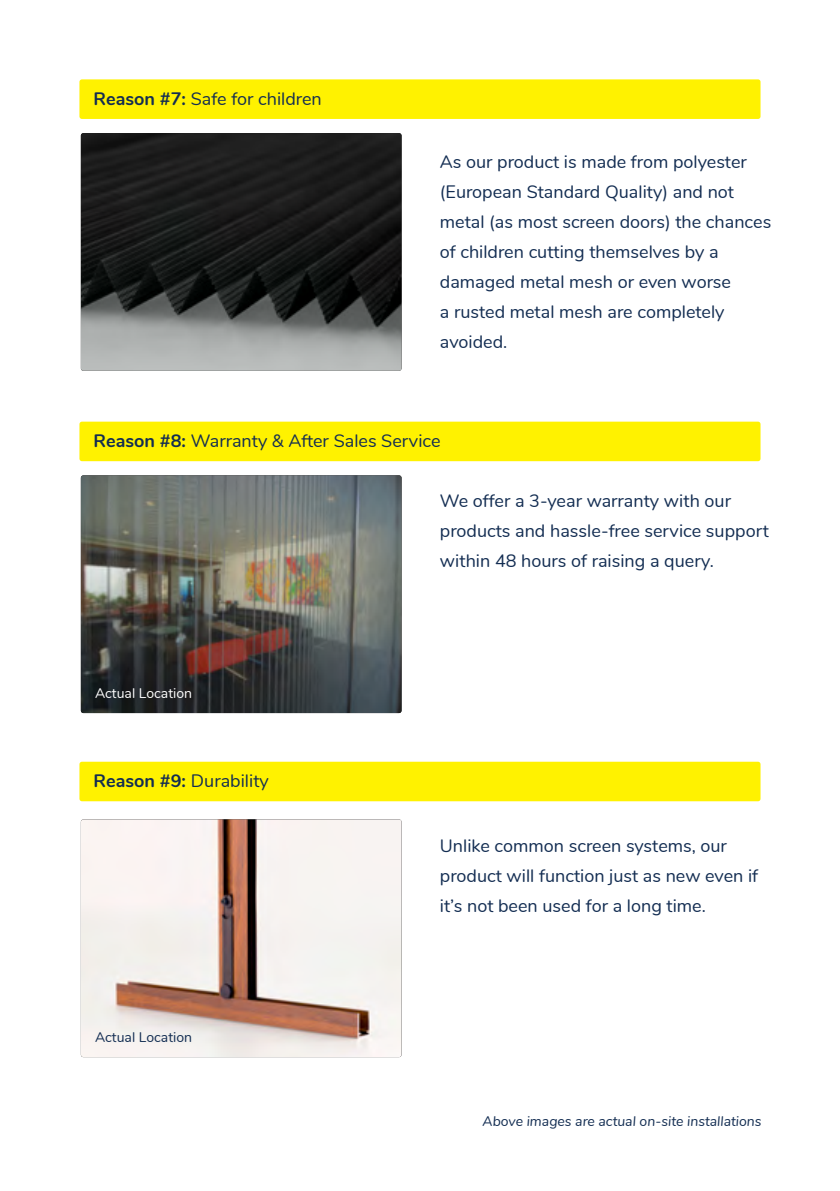
<style>
.page{position:relative;width:840px;height:1191px;background:#fff}
.page>*{position:absolute;margin:0;border:0;box-sizing:border-box;transform-origin:0 0}
.t1{font:18px/30px "Nunito";color:#132d52}
.t2{font:italic 14px "Nunito";color:#132d52}
.t3{font:14px "Nunito";color:#132d52}
.t4{font:14px "Nunito";color:#fff}
.s1{font-weight:700}
</style>
<div class="page">
<img style="left:81px;top:133px;width:320px;height:238px">
<img style="left:81px;top:475px;width:320px;height:238px">
<img style="left:81px;top:819px;width:320px;height:238px">
<div style="left:79px;top:79px;width:681px;height:40px;background:#fff200;border-radius:3px"></div>
<div style="left:79px;top:421px;width:681px;height:40px;background:#fff200;border-radius:3px"></div>
<div style="left:79px;top:761px;width:681px;height:40px;background:#fff200;border-radius:3px"></div>
<p class="t1" style="left:94px;top:82px;width:229px"><span class="s1">Reason #7:</span> Safe for children</p>
<p class="t1" style="left:439px;top:145px;width:333px">As our product is made from polyester (European Standard Quality) and not metal (as most screen doors) the chances of children cutting themselves by a damaged metal mesh or even worse<br>a rusted metal mesh are completely avoided.</p>
<p class="t1" style="left:94px;top:425px;width:348px"><span class="s1">Reason #8:</span> Warranty &amp; After Sales Service</p>
<p class="t4" style="left:95px;top:683px;width:98px">Actual Location</p>
<p class="t1" style="left:94px;top:765px;width:177px"><span class="s1">Reason #9:</span> Durability</p>
<p class="t3" style="left:95px;top:1027px;width:98px">Actual Location</p>
<p class="t1" style="left:439px;top:485px;width:330px">We offer a 3-year warranty with our products and hassle-free service support within 48 hours of raising a query.</p>
<p class="t1" style="left:439px;top:829px;width:319px">Unlike common screen systems, our product will function just as new even if it’s not been used for a long time.</p>
<p class="t2" style="left:482px;top:1110px;width:280px">Above images are actual on-site installations</p>
</div>
